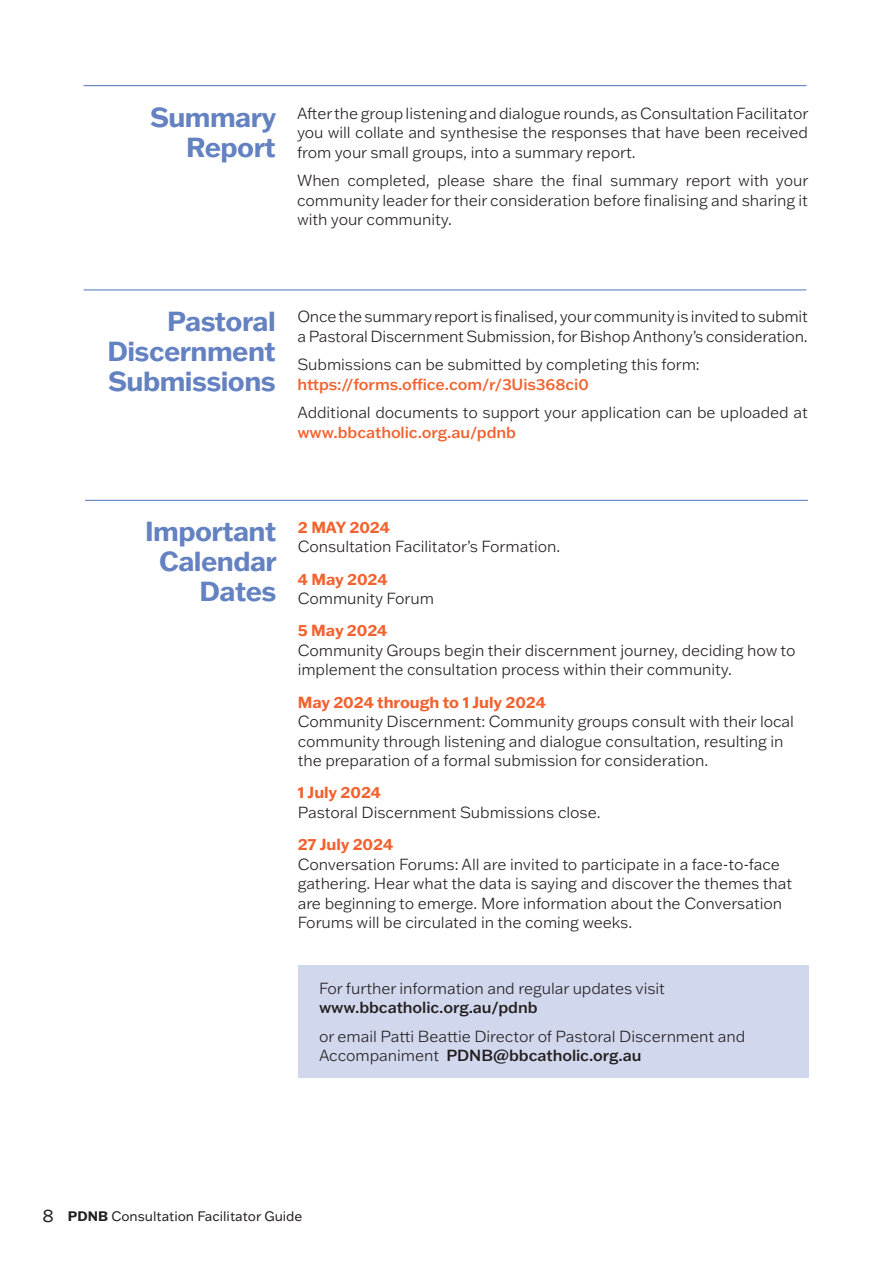
<style>
.page{position:relative;width:893px;height:1263px;background:#fff}
.page>*{position:absolute;margin:0;border:0;box-sizing:border-box;transform-origin:0 0}
.t1{font:700 27px/30px "Franklin Gothic ATF";letter-spacing:-.02em;color:#6482c1;text-align:right}
.t2{font:300 15.75px/19.5px "Franklin Gothic ATF";letter-spacing:-.005em;color:#231f20}
.t3{font:700 15.75px "Franklin Gothic ATF";letter-spacing:-.005em;color:#f2622f}
.t4{font:500 15.75px "Franklin Gothic ATF";letter-spacing:-.005em;color:#f2622f}
.t5{font:500 15.75px "Franklin Gothic ATF";letter-spacing:-.005em;color:#231f20}
.t6{font:13.5px "Franklin Gothic ATF";color:#231f20}
.s1{font-weight:500}
.s2{font-size:18px}
.s3{font-weight:700}
</style>
<div class="page">
<hr style="left:84px;top:85px;width:722px;height:1px;background:#6482c1">
<div style="left:298px;top:965px;width:511px;height:113px;background:#d1d7ec"></div>
<hr style="left:84px;top:289px;width:722px;height:1px;background:#6482c1">
<hr style="left:85px;top:500px;width:723px;height:1px;background:#6482c1">
<h1 class="t1" style="left:150px;top:102px;width:128px">Summary<br>Report</h1>
<p class="t2" style="left:297px;top:103px;width:513px;text-align:justify">After the group listening and dialogue rounds, as Consultation Facilitator you will collate and synthesise the responses that have been received from your small groups, into a summary report.</p>
<p class="t2" style="left:297px;top:170px;width:513px;text-align:justify">When completed, please share the final summary report with your community leader for their consideration before finalising and sharing it with your community.</p>
<h1 class="t1" style="left:107px;top:305px;width:170px;text-align:justify;text-indent:60px">Pastoral Discernment Submissions</h1>
<p class="t2" style="left:297px;top:307px;width:512px">Once the summary report is finalised, your community is invited to submit a Pastoral Discernment Submission, for Bishop Anthony’s consideration.</p>
<p class="t2" style="left:297px;top:355px;width:404px">Submissions can be submitted by completing this form:</p>
<p class="t4" style="left:297px;top:374px;width:293px">https://forms.office.com/r/3Uis368ci0</p>
<p class="t2" style="left:297px;top:403px;width:512px">Additional documents to support your application can be uploaded at</p>
<p class="t4" style="left:297px;top:422px;width:220px">www.bbcatholic.org.au/pdnb</p>
<h1 class="t1" style="left:145px;top:516px;width:133px">Important<br>Calendar<br>Dates</h1>
<p class="t3" style="left:298px;top:517px;width:94px">2 MAY 2024</p>
<p class="t2" style="left:298px;top:537px;width:264px">Consultation Facilitator’s Formation.</p>
<p class="t3" style="left:298px;top:568px;width:91px">4 May 2024</p>
<p class="t2" style="left:298px;top:588px;width:138px">Community Forum</p>
<p class="t3" style="left:298px;top:620px;width:91px">5 May 2024</p>
<p class="t2" style="left:298px;top:640px;width:499px">Community Groups begin their discernment journey, deciding how to implement the consultation process within their community.</p>
<p class="t3" style="left:298px;top:691px;width:250px">May 2024 through to 1 July 2024</p>
<p class="t2" style="left:298px;top:711px;width:498px">Community Discernment: Community groups consult with their local community through listening and dialogue consultation, resulting in the preparation of a formal submission for consideration.</p>
<p class="t3" style="left:298px;top:782px;width:85px">1 July 2024</p>
<p class="t2" style="left:298px;top:802px;width:304px">Pastoral Discernment Submissions close.</p>
<p class="t3" style="left:298px;top:834px;width:97px">27 July 2024</p>
<p class="t2" style="left:298px;top:854px;width:496px">Conversation Forums: All are invited to participate in a face-to-face gathering. Hear what the data is saying and discover the themes that are beginning to emerge. More information about the Conversation Forums will be circulated in the coming weeks.</p>
<p class="t2" style="left:319px;top:978px;width:348px">For further information and regular updates visit</p>
<p class="t5" style="left:319px;top:997px;width:220px">www.bbcatholic.org.au/pdnb</p>
<p class="t2" style="left:319px;top:1026px;width:428px">or email Patti Beattie Director of Pastoral Discernment and<br>Accompaniment <span class="s1">PDNB@bbcatholic.org.au</span></p>
<p class="t6" style="left:43px;top:1207px;width:261px"><span class="s2">8</span> <span class="s3">PDNB</span> Consultation Facilitator Guide</p>
</div>
